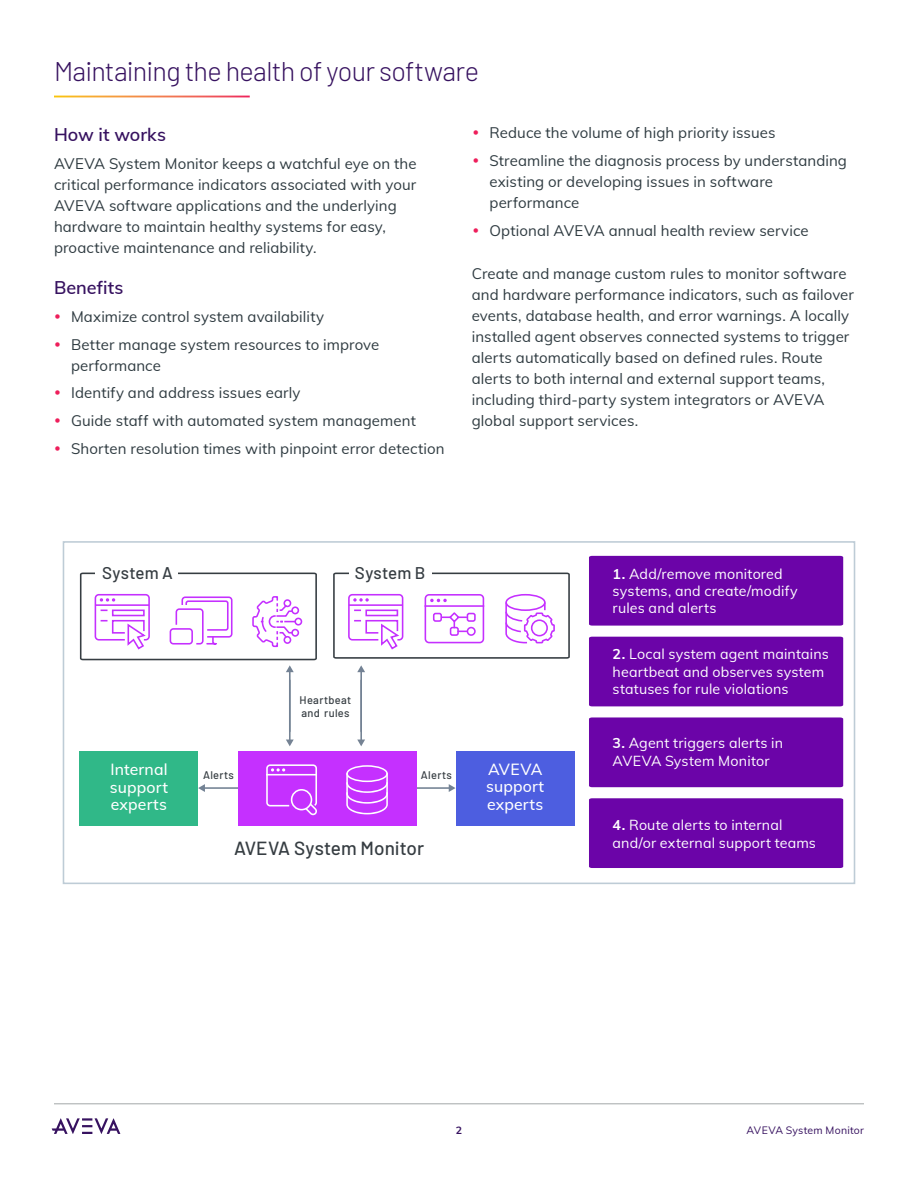
<style>
.page{position:relative;width:918px;height:1188px;background:#fff}
.page>*{position:absolute;margin:0;border:0;box-sizing:border-box;transform-origin:0 0}
.H3_Internal_Pages{font:300 27px "Barlow";letter-spacing:-.025em;color:#371260}
.t1{font:500 18.9px "Barlow";color:#363d42}
.S1_Subheadlines{font:600 18px "Muli";letter-spacing:.005em;color:#371260}
.t2{font:500 16.95px "Barlow";letter-spacing:.01em;color:#363d42}
.t3{font:500 15.75px/17.4px "Muli";letter-spacing:.01em;color:#fff}
.Bullet_List{font:15px/21px "Muli";letter-spacing:.005em;color:#2f3b41}
.Body_Copy{font:15px/21px "Muli";letter-spacing:.005em;color:#2f3b41}
.t4{font:14.25px/17.4px "Muli";letter-spacing:.01em;color:#fff}
.t5{font:500 11.1px/12.6px "Barlow";letter-spacing:.03em;color:#363d42}
.t6{font:10.5px "Muli";letter-spacing:.02em;color:#371260}
.t7{font:700 10.5px "Muli";color:#371260}
.s1{font-weight:700}
</style>
<div class="page">
<hr style="left:54px;top:1104px;width:810px;height:1px;background:#a3a7a9">
<svg style="left:52px;top:1118px;width:68px;height:16px"></svg>
<div style="left:63px;top:541px;width:792px;height:343px;border:2px solid #beccd6"></div>
<div style="left:589px;top:556px;width:254px;height:70px;background:#6b04a8"></div>
<div style="left:589px;top:637px;width:254px;height:69px;background:#6b04a8"></div>
<div style="left:589px;top:717px;width:254px;height:70px;background:#6b04a8"></div>
<div style="left:589px;top:798px;width:254px;height:70px;background:#6b04a8"></div>
<div style="left:456px;top:751px;width:118px;height:74px;background:#4d5ee0"></div>
<hr style="left:289px;top:680px;width:2px;height:61px;background:#758394">
<svg style="left:286px;top:740px;width:8px;height:6px"></svg>
<hr style="left:289px;top:671px;width:2px;height:60px;background:#738294">
<div style="left:80px;top:751px;width:118px;height:74px;background:#30b888"></div>
<svg style="left:333px;top:573px;width:237px;height:86px"></svg>
<svg style="left:80px;top:573px;width:237px;height:99px"></svg>
<div style="left:349px;top:565px;width:82px;height:18px;background:#fff"></div>
<hr style="left:389px;top:787px;width:61px;height:2px;background:#738294">
<svg style="left:449px;top:784px;width:7px;height:8px"></svg>
<hr style="left:204px;top:787px;width:60px;height:2px;background:#738294">
<svg style="left:198px;top:784px;width:7px;height:8px"></svg>
<div style="left:238px;top:751px;width:179px;height:74px;background:#c530ff"></div>
<svg style="left:346px;top:765px;width:42px;height:49px"></svg>
<svg style="left:266px;top:764px;width:51px;height:52px"></svg>
<hr style="left:360px;top:680px;width:2px;height:61px;background:#758394">
<svg style="left:357px;top:740px;width:8px;height:6px"></svg>
<hr style="left:360px;top:671px;width:2px;height:60px;background:#738294">
<svg style="left:357px;top:665px;width:8px;height:7px"></svg>
<p class="H3_Internal_Pages" style="left:54px;top:52px;width:427px">Maintaining the health of your software</p>
<p class="S1_Subheadlines" style="left:54px;top:122px;width:114px">How it works</p>
<p class="Body_Copy" style="left:54px;top:152px;width:364px">AVEVA System Monitor keeps a watchful eye on the critical performance indicators associated with your AVEVA software applications and the underlying hardware to maintain healthy systems for easy, proactive maintenance and reliability.</p>
<p class="S1_Subheadlines" style="left:54px;top:275px;width:71px">Benefits</p>
<p class="Bullet_List" style="left:71px;top:305px;width:255px">Maximize control system availability</p>
<p class="Bullet_List" style="left:71px;top:333px;width:310px">Better manage system resources to improve performance</p>
<p class="Bullet_List" style="left:71px;top:382px;width:231px">Identify and address issues early</p>
<p class="Bullet_List" style="left:71px;top:410px;width:346px">Guide staff with automated system management</p>
<p class="Bullet_List" style="left:71px;top:437px;width:375px">Shorten resolution times with pinpoint error detection</p>
<p class="Bullet_List" style="left:490px;top:122px;width:287px">Reduce the volume of high priority issues</p>
<p class="Bullet_List" style="left:490px;top:149px;width:359px">Streamline the diagnosis process by understanding existing or developing issues in software performance</p>
<p class="Bullet_List" style="left:490px;top:219px;width:321px">Optional AVEVA annual health review service</p>
<p class="Bullet_List" style="left:472px;top:262px;width:384px">Create and manage custom rules to monitor software and hardware performance indicators, such as failover events, database health, and error warnings. A locally installed agent observes connected systems to trigger alerts automatically based on defined rules. Route alerts to both internal and external support teams, including third-party system integrators or AVEVA global support services.</p>
<p class="t2" style="left:102px;top:561px;width:72px">System A</p>
<p class="t2" style="left:355px;top:561px;width:72px">System B</p>
<p class="t3" style="left:110px;top:760px;width:60px;text-align:justify">Internal support experts</p>
<p class="t5" style="left:203px;top:768px;width:32px">Alerts</p>
<p class="t5" style="left:300px;top:693px;width:53px">Heartbeat and rules</p>
<p class="t5" style="left:421px;top:768px;width:32px">Alerts</p>
<p class="t1" style="left:234px;top:835px;width:192px">AVEVA System Monitor</p>
<p class="t3" style="left:486px;top:760px;width:60px">AVEVA support experts</p>
<p class="t4" style="left:613px;top:564px;width:186px"><span class="s1">1.</span> Add/remove monitored systems, and create/modify rules and alerts</p>
<p class="t4" style="left:613px;top:645px;width:218px"><span class="s1">2.</span> Local system agent maintains heartbeat and observes system statuses for rule violations</p>
<p class="t4" style="left:613px;top:734px;width:172px"><span class="s1">3.</span> Agent triggers alerts in<br>AVEVA System Monitor</p>
<p class="t4" style="left:613px;top:816px;width:205px"><span class="s1">4.</span> Route alerts to internal and/or external support teams</p>
<p class="t7" style="left:456px;top:1123px;width:8px">2</p>
<p class="t6" style="left:747px;top:1123px;width:119px">AVEVA System Monitor</p>
</div>
